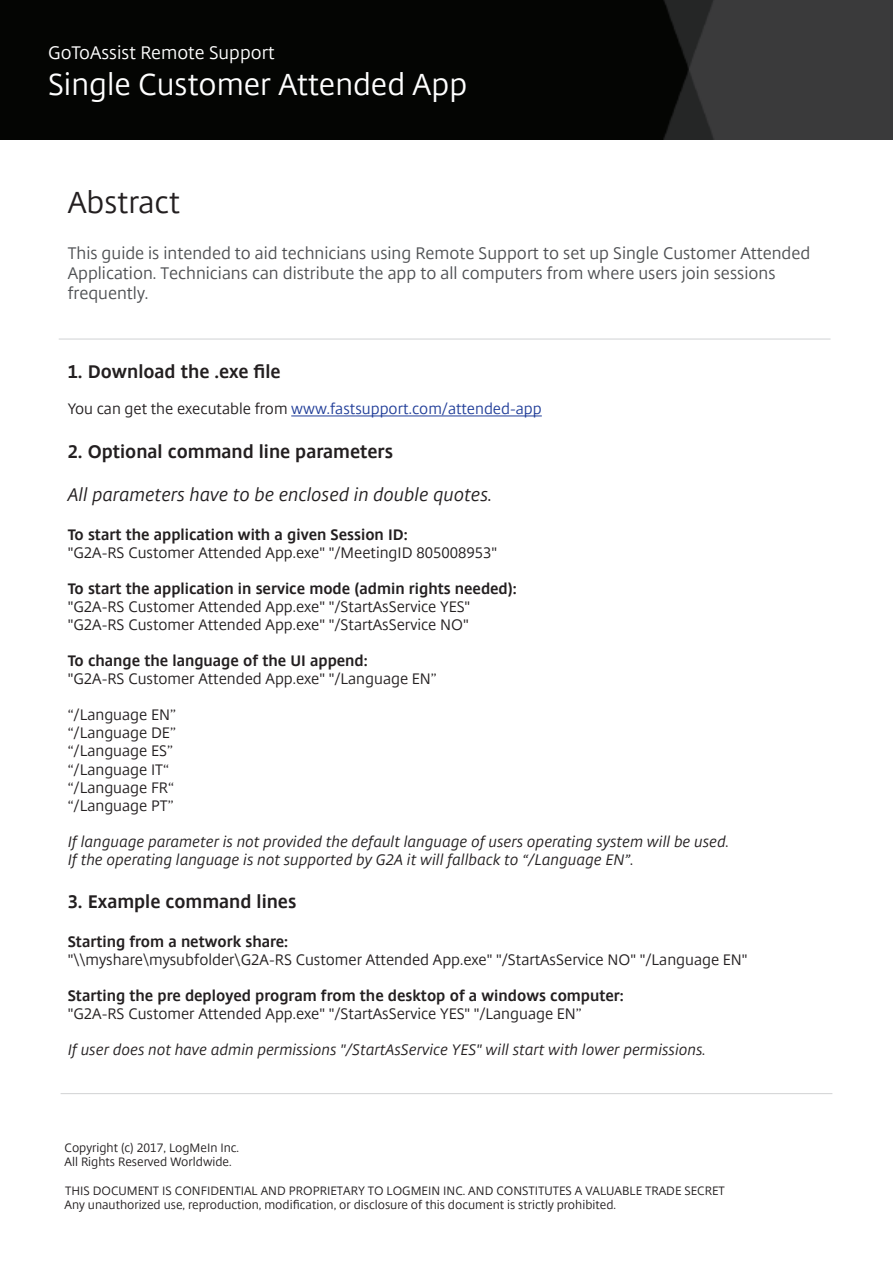
<style>
.page{position:relative;width:893px;height:1263px;background:#fff}
.page>*{position:absolute;margin:0;border:0;box-sizing:border-box;transform-origin:0 0}
.t1{font:30px "Citrix Sans";color:#fff}
.t2{font:30px "Citrix Sans";color:#231f20}
.t3{font:700 18px "Citrix Sans";color:#231f20}
.t4{font:italic 18px "Citrix Sans";color:#231f20}
.t5{font:18px "Citrix Sans";color:#fff}
.t6{font:16.5px/19.8px "Citrix Sans";color:#4e5053}
.t7{font:15px/18px "Citrix Sans";color:#231f20}
.t8{font:italic 15px/18px "Citrix Sans";color:#231f20}
.t9{font:700 15px "Citrix Sans";color:#231f20}
.t10{font:15px "Citrix Sans";color:#223f99}
.t11{font:12px/14.4px "Citrix Sans";color:#231f20}
.s1{color:#231f20}
</style>
<div class="page">
<img style="left:0;top:0;width:893px;height:139px">
<hr style="left:291px;top:416px;width:251px;height:1px;background:#223f99">
<hr style="left:59px;top:339px;width:772px;height:1px;background:#d1d2d4">
<hr style="left:61px;top:1093px;width:771px;height:1px;background:#d1d2d4">
<p class="t5" style="left:48px;top:42px;width:228px">GoToAssist Remote Support</p>
<h1 class="t1" style="left:48px;top:66px;width:421px">Single Customer Attended App</h1>
<h1 class="t2" style="left:68px;top:185px;width:114px">Abstract</h1>
<p class="t6" style="left:68px;top:243px;width:744px">This guide is intended to aid technicians using Remote Support to set up Single Customer Attended<br>Application. Technicians can distribute the app to all computers from where users join sessions frequently.</p>
<p class="t3" style="left:68px;top:360px;width:214px">1. Download the .exe file</p>
<p class="t10" style="left:68px;top:400px;width:476px"><span class="s1">You can get the executable from</span> www.fastsupport.com/attended-app</p>
<p class="t3" style="left:68px;top:439px;width:327px">2. Optional command line parameters</p>
<p class="t4" style="left:68px;top:484px;width:426px">All parameters have to be enclosed in double quotes.</p>
<p class="t9" style="left:68px;top:525px;width:341px">To start the application with a given Session ID:</p>
<p class="t7" style="left:68px;top:544px;width:431px">"G2A-RS Customer Attended App.exe" "/MeetingID 805008953"</p>
<p class="t9" style="left:68px;top:579px;width:451px">To start the application in service mode (admin rights needed):</p>
<p class="t7" style="left:68px;top:598px;width:404px">"G2A-RS Customer Attended App.exe" "/StartAsService YES" "G2A-RS Customer Attended App.exe" "/StartAsService NO"</p>
<p class="t9" style="left:68px;top:651px;width:302px">To change the language of the UI append:</p>
<p class="t7" style="left:68px;top:670px;width:371px">"G2A-RS Customer Attended App.exe" "/Language EN”</p>
<p class="t7" style="left:68px;top:706px;width:110px">“/Language EN” “/Language DE” “/Language ES” “/Language IT“ “/Language FR“ “/Language PT”</p>
<p class="t8" style="left:68px;top:832px;width:663px">If language parameter is not provided the default language of users operating system will be used.<br>If the operating language is not supported by G2A it will fallback to “/Language EN”.</p>
<p class="t3" style="left:68px;top:889px;width:230px">3. Example command lines</p>
<p class="t9" style="left:68px;top:932px;width:222px">Starting from a network share:</p>
<p class="t7" style="left:68px;top:951px;width:681px">"\\myshare\mysubfolder\G2A-RS Customer Attended App.exe" "/StartAsService NO" "/Language EN"</p>
<p class="t9" style="left:68px;top:986px;width:558px">Starting the pre deployed program from the desktop of a windows computer:</p>
<p class="t7" style="left:68px;top:1005px;width:516px">"G2A-RS Customer Attended App.exe" "/StartAsService YES" "/Language EN”</p>
<p class="t8" style="left:68px;top:1041px;width:639px">If user does not have admin permissions "/StartAsService YES" will start with lower permissions.</p>
<p class="t11" style="left:65px;top:1140px;width:176px">Copyright (c) 2017, LogMeIn Inc.<br>All Rights Reserved Worldwide.</p>
<p class="t11" style="left:65px;top:1183px;width:662px">THIS DOCUMENT IS CONFIDENTIAL AND PROPRIETARY TO LOGMEIN INC. AND CONSTITUTES A VALUABLE TRADE SECRET<br>Any unauthorized use, reproduction, modification, or disclosure of this document is strictly prohibited.</p>
</div>
